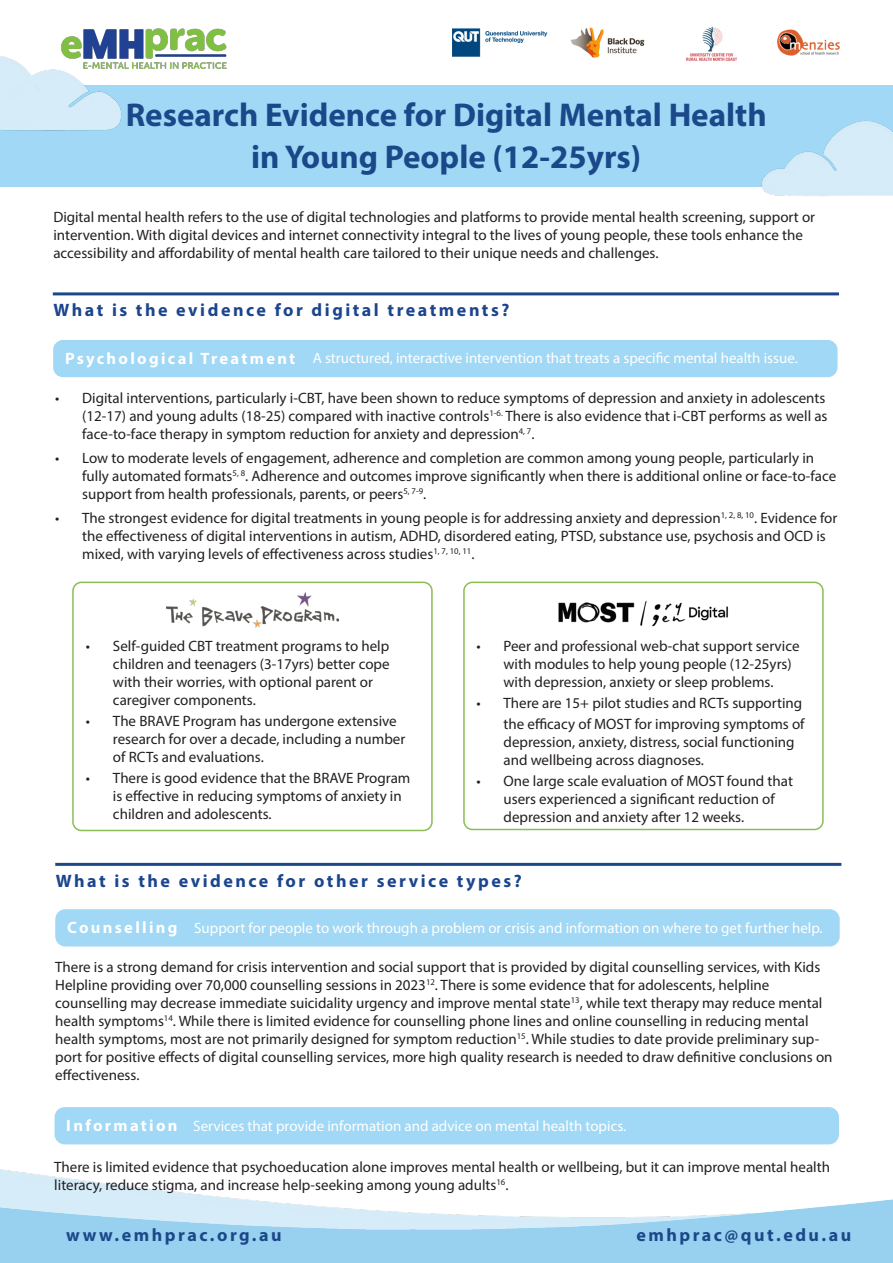
<style>
.page{position:relative;width:893px;height:1263px;background:#fff}
.page>*{position:absolute;margin:0;border:0;box-sizing:border-box;transform-origin:0 0}
.t1{font:700 33px "Myriad Pro";color:#1b4889}
.t2{font:700 18px "Myriad Pro";letter-spacing:.14em;color:#1b458d}
.t3{font:700 18px "Myriad Pro";letter-spacing:.14em;color:#1b4889}
.t4{font:700 16.5px "Myriad Pro";letter-spacing:.14em;color:#fff}
.t5{font:15px/18px "Myriad Pro";color:#231f20}
.t6{font:15px "Myriad Pro";color:#fff}
</style>
<div class="page">
<img style="left:64px;top:28px;width:163px;height:41px">
<img style="left:453px;top:27px;width:387px;height:34px">
<div style="left:0;top:85px;width:893px;height:101px;background:#a0d8f5"></div>
<img style="left:697px;top:121px;width:196px;height:75px">
<img style="left:0;top:39px;width:169px;height:92px">
<hr style="left:53px;top:292px;width:786px;height:3px;background:#1b4889">
<div style="left:55px;top:341px;width:781px;height:35px;background:#a0d8f5;border-radius:9px"></div>
<div style="left:53px;top:340px;width:784px;height:37px;border:3px solid #a0d8f5;border-radius:9px"></div>
<div style="left:72px;top:582px;width:361px;height:249px;border:2px solid #8abe55;border-radius:9px"></div>
<div style="left:463px;top:582px;width:361px;height:248px;border:2px solid #8abe55;border-radius:9px"></div>
<img style="left:167px;top:591px;width:171px;height:37px">
<img style="left:558px;top:601px;width:170px;height:26px">
<hr style="left:55px;top:863px;width:786px;height:3px;background:#1b4889">
<div style="left:57px;top:911px;width:781px;height:34px;background:#a0d8f5;border-radius:9px"></div>
<div style="left:55px;top:909px;width:785px;height:37px;border:3px solid #a0d8f5;border-radius:9px"></div>
<div style="left:56px;top:1109px;width:781px;height:34px;background:#a0d8f5;border-radius:9px"></div>
<div style="left:55px;top:1107px;width:784px;height:37px;border:3px solid #a0d8f5;border-radius:9px"></div>
<p class="t1" style="left:126px;top:94px;width:642px">Research Evidence for Digital Mental Health</p>
<p class="t1" style="left:251px;top:136px;width:392px">in Young People (12-25yrs)</p>
<p class="t5" style="left:53px;top:207px;width:763px">Digital mental health refers to the use of digital technologies and platforms to provide mental health screening, support or intervention. With digital devices and internet connectivity integral to the lives of young people, these tools enhance the accessibility and affordability of mental health care tailored to their unique needs and challenges.</p>
<p class="t2" style="left:53px;top:299px;width:457px">What is the evidence for digital treatments?</p>
<p class="t4" style="left:65px;top:347px;width:232px">Psychological Treatment</p>
<p class="t6" style="left:313px;top:349px;width:487px">A structured, interactive intervention that treats a specific mental health issue.</p>
<p class="t5" style="left:82px;top:389px;width:747px;text-indent:-27px">• Digital interventions, particularly i-CBT, have been shown to reduce symptoms of depression and anxiety in adolescents (12-17) and young adults (18-25) compared with inactive controls<sup>1-6.</sup> There is also evidence that i-CBT performs as well as face-to-face therapy in symptom reduction for anxiety and depression<sup>4,</sup> <sup>7</sup>.</p>
<p class="t5" style="left:82px;top:449px;width:755px;text-indent:-27px">• Low to moderate levels of engagement, adherence and completion are common among young people, particularly in fully automated formats<sup>5,</sup> <sup>8</sup>. Adherence and outcomes improve significantly when there is additional online or face-to-face support from health professionals, parents, or peers<sup>5,</sup> <sup>7-9</sup>.</p>
<p class="t5" style="left:82px;top:509px;width:757px;text-indent:-27px">• The strongest evidence for digital treatments in young people is for addressing anxiety and depression<sup>1,</sup> <sup>2,</sup> <sup>8,</sup> <sup>10</sup>. Evidence for the effectiveness of digital interventions in autism, ADHD, disordered eating, PTSD, substance use, psychosis and OCD is mixed, with varying levels of effectiveness across studies<sup>1,</sup> <sup>7,</sup> <sup>10,</sup> <sup>11</sup>.</p>
<p class="t5" style="left:113px;top:636px;width:278px;text-indent:-27px">• Self-guided CBT treatment programs to help children and teenagers (3-17yrs) better cope with their worries, with optional parent or caregiver components.</p>
<p class="t5" style="left:113px;top:711px;width:294px;text-indent:-27px">• The BRAVE Program has undergone extensive research for over a decade, including a number of RCTs and evaluations.</p>
<p class="t5" style="left:113px;top:768px;width:299px;text-indent:-27px">• There is good evidence that the BRAVE Program is effective in reducing symptoms of anxiety in children and adolescents.</p>
<p class="t5" style="left:503px;top:636px;width:297px;text-indent:-27px">• Peer and professional web-chat support service with modules to help young people (12-25yrs) with depression, anxiety or sleep problems.</p>
<p class="t5" style="left:476px;top:692px;width:330px;line-height:21px;text-align:right">• There are 15+ pilot studies and RCTs supporting the efficacy of MOST for improving symptoms of</p>
<p class="t5" style="left:503px;top:732px;width:293px">depression, anxiety, distress, social functioning and wellbeing across diagnoses.</p>
<p class="t5" style="left:503px;top:771px;width:291px;text-indent:-27px">• One large scale evaluation of MOST found that users experienced a significant reduction of depression and anxiety after 12 weeks.</p>
<p class="t2" style="left:56px;top:869px;width:467px">What is the evidence for other service types?</p>
<p class="t4" style="left:67px;top:916px;width:112px">Counselling</p>
<p class="t6" style="left:194px;top:918px;width:630px">Support for people to work through a problem or crisis and information on where to get further help.</p>
<p class="t5" style="left:55px;top:958px;width:767px">There is a strong demand for crisis intervention and social support that is provided by digital counselling services, with Kids<br>Helpline providing over 70,000 counselling sessions in 2023<sup>12</sup>. There is some evidence that for adolescents, helpline</p>
<p class="t5" style="left:55px;top:994px;width:779px">counselling may decrease immediate suicidality urgency and improve mental state<sup>13</sup>, while text therapy may reduce mental health symptoms<sup>14</sup>. While there is limited evidence for counselling phone lines and online counselling in reducing mental health symptoms, most are not primarily designed for symptom reduction<sup>15</sup>. While studies to date provide preliminary sup&shy;port for positive effects of digital counselling services, more high quality research is needed to draw definitive conclusions on effectiveness.</p>
<p class="t4" style="left:66px;top:1114px;width:113px">Information</p>
<p class="t6" style="left:193px;top:1116px;width:434px">Services that provide information and advice on mental health topics.</p>
<p class="t5" style="left:54px;top:1157px;width:777px">There is limited evidence that psychoeducation alone improves mental health or wellbeing, but it can improve mental health literacy, reduce stigma, and increase help-seeking among young adults<sup>16</sup>.</p>
<p class="t3" style="left:66px;top:1223px;width:217px">www.emhprac.org.au</p>
<p class="t3" style="left:636px;top:1223px;width:216px">emhprac@qut.edu.au</p>
</div>
